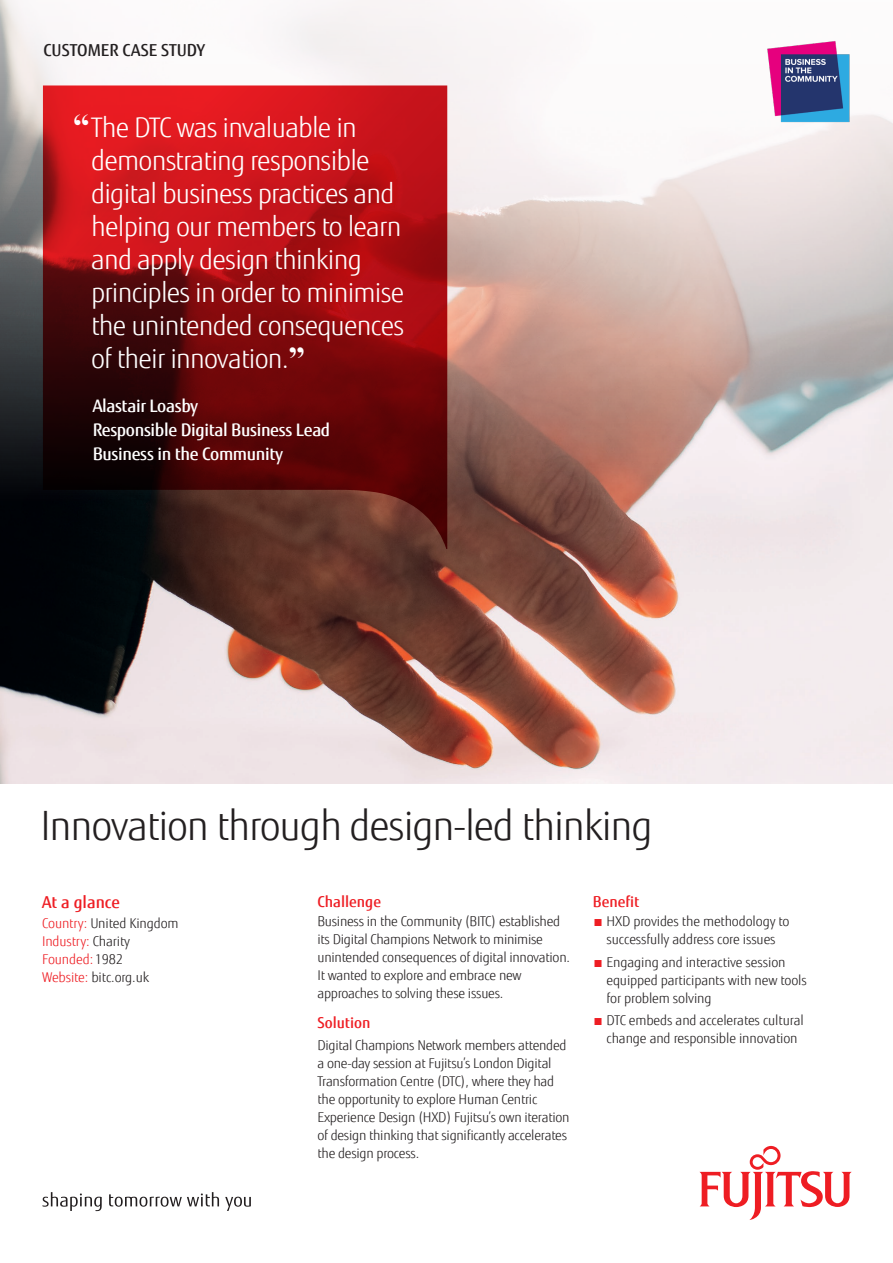
<style>
.page{position:relative;width:893px;height:1263px;background:#fff}
.page>*{position:absolute;margin:0;border:0;box-sizing:border-box;transform-origin:0 0}
.t1{font:300 40.5px "Fujitsu Sans";letter-spacing:-.03em;color:#231f20}
.t2{font:300 27px/33px "Fujitsu Sans";letter-spacing:-.03em;color:#fff}
.t3{font:500 17.25px/24px "Fujitsu Sans";letter-spacing:-.02em;color:#fff}
.Bullet{font:500 16.5px "Fujitsu Sans";color:#231f20}
.Bullet-2{font:500 16.5px "Fujitsu Sans";color:#ee1d23}
.Bullet-3{font:500 15px "Fujitsu Sans";color:#ee1d23}
.Bullet-4{font:300 13.5px/18px "Fujitsu Sans";letter-spacing:-.02em;color:#231f20}
.Bullet-5{font:300 13.5px "Fujitsu Sans";letter-spacing:-.01em;color:#ee1d23}
.s1{font-family:"Times New Roman";font-weight:700;font-size:33px}
.s2{color:#ee1d23}
.s3{color:#231f20}
</style>
<div class="page">
<img style="left:0;top:501px;width:893px;height:282px">
<svg style="left:0;top:0;width:893px;height:501px"></svg>
<svg style="left:699px;top:1146px;width:153px;height:74px"></svg>
<svg style="left:43px;top:1192px;width:59px;height:19px"></svg>
<svg style="left:109px;top:1192px;width:110px;height:15px"></svg>
<svg style="left:225px;top:1197px;width:26px;height:14px"></svg>
<svg style="left:43px;top:85px;width:404px;height:464px;background:#841012"></svg>
<img style="left:765px;top:37px;width:89px;height:89px">
<p class="Bullet" style="left:44px;top:39px;width:163px">CUSTOMER CASE STUDY</p>
<p class="t2" style="left:91px;top:111px;width:315px;text-indent:-18px"><span class="s1">“</span>The DTC was invaluable in demonstrating responsible digital business practices and helping our members to learn and apply design thinking principles in order to minimise the unintended consequences of their innovation.<span class="s1">”</span></p>
<p class="t3" style="left:93px;top:394px;width:239px">Alastair Loasby<br>Responsible Digital Business Lead<br>Business in the Community</p>
<p class="t1" style="left:40px;top:802px;width:614px">Innovation through design-led thinking</p>
<p class="Bullet-2" style="left:42px;top:892px;width:80px">At a glance</p>
<p class="Bullet-4" style="left:42px;top:914px;width:138px"><span class="s2">Country:</span> United Kingdom</p>
<p class="Bullet-5" style="left:42px;top:932px;width:89px">Industry: <span class="s3">Charity</span></p>
<p class="Bullet-5" style="left:42px;top:950px;width:82px">Founded:<span class="s3">1982</span></p>
<p class="Bullet-4" style="left:42px;top:968px;width:109px"><span class="s2">Website:</span> bitc.org.uk</p>
<p class="Bullet-3" style="left:317px;top:892px;width:65px">Challenge</p>
<p class="Bullet-4" style="left:317px;top:913px;width:254px">Business in the Community (BITC) established its Digital Champions Network to minimise unintended consequences of digital innovation.<br>It wanted to explore and embrace new approaches to solving these issues.</p>
<p class="Bullet-3" style="left:317px;top:1013px;width:55px">Solution</p>
<p class="Bullet-4" style="left:317px;top:1036px;width:254px">Digital Champions Network members attended a one-day session at Fujitsu’s London Digital Transformation Centre (DTC), where they had the opportunity to explore Human Centric Experience Design (HXD) Fujitsu’s own iteration of design thinking that significantly accelerates the design process.</p>
<p class="Bullet-3" style="left:593px;top:892px;width:48px">Benefit</p>
<p class="Bullet-4" style="left:593px;top:913px;width:198px;text-align:center"><span class="s2">■</span> HXD provides the methodology to successfully address core issues</p>
<p class="Bullet-4" style="left:607px;top:953px;width:202px;text-indent:-14px"><span class="s2">■</span> Engaging and interactive session equipped participants with new tools for problem solving</p>
<p class="Bullet-4" style="left:593px;top:1011px;width:212px;text-align:center"><span class="s2">■</span> DTC embeds and accelerates cultural change and responsible innovation</p>
</div>
